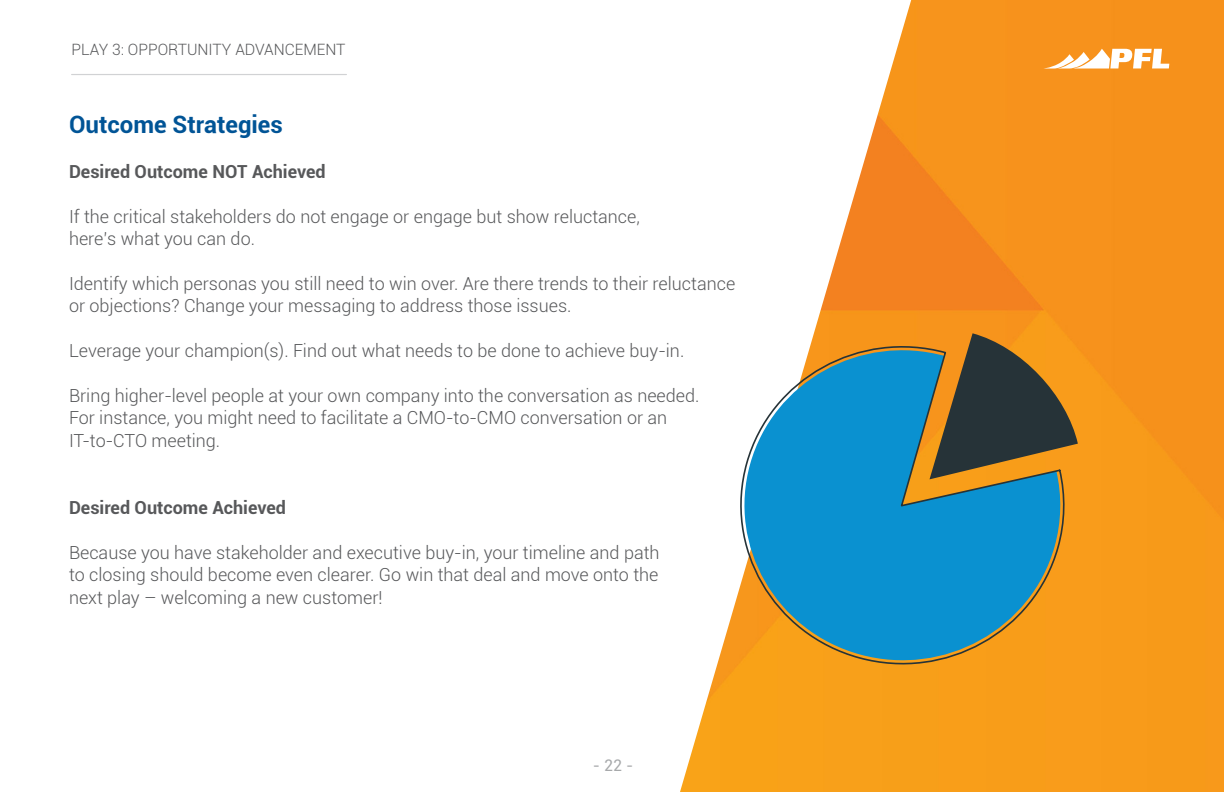
<style>
.page{position:relative;width:1224px;height:792px;background:#fff}
.page>*{position:absolute;margin:0;border:0;box-sizing:border-box;transform-origin:0 0}
.t1{font:700 24px "Roboto";color:#005496}
.t2{font:300 18px/22.4px "Roboto";color:#57585a}
.t3{font:700 18px "Roboto";color:#57585a}
.t4{font:16px "Roboto";color:#a7a9ab}
.t5{font:300 15.6px "Roboto";color:#57585a}
</style>
<div class="page">
<img style="left:680px;top:0;width:544px;height:792px">
<svg style="left:721px;top:329px;width:346px;height:354px;background:#629ea5"></svg>
<svg style="left:930px;top:333px;width:148px;height:146px;background:#7b5f2f"></svg>
<svg style="left:1043px;top:49px;width:126px;height:20px"></svg>
<hr style="left:72px;top:74px;width:274px;height:1px;background:#d1d2d4">
<p class="t5" style="left:72px;top:39px;width:275px">PLAY 3: OPPORTUNITY ADVANCEMENT</p>
<h1 class="t1" style="left:69px;top:115px;width:215px">Outcome Strategies</h1>
<p class="t3" style="left:69px;top:164px;width:258px">Desired Outcome NOT Achieved</p>
<p class="t2" style="left:69px;top:205px;width:572px">If the critical stakeholders do not engage or engage but show reluctance, here’s what you can do.</p>
<p class="t2" style="left:69px;top:274px;width:668px">Identify which personas you still need to win over. Are there trends to their reluctance or objections? Change your messaging to address those issues.</p>
<p class="t2" style="left:69px;top:341px;width:617px">Leverage your champion(s). Find out what needs to be done to achieve buy-in.</p>
<p class="t2" style="left:69px;top:386px;width:632px">Bring higher-level people at your own company into the conversation as needed.<br>For instance, you might need to facilitate a CMO-to-CMO conversation or an<br>IT-to-CTO meeting.</p>
<p class="t3" style="left:69px;top:500px;width:219px">Desired Outcome Achieved</p>
<p class="t2" style="left:69px;top:541px;width:592px;text-align:justify">Because you have stakeholder and executive buy-in, your timeline and path to closing should become even clearer. Go win that deal and move onto the next play – welcoming a new customer!</p>
<p class="t4" style="left:593px;top:759px;width:42px">- 22 -</p>
</div>
